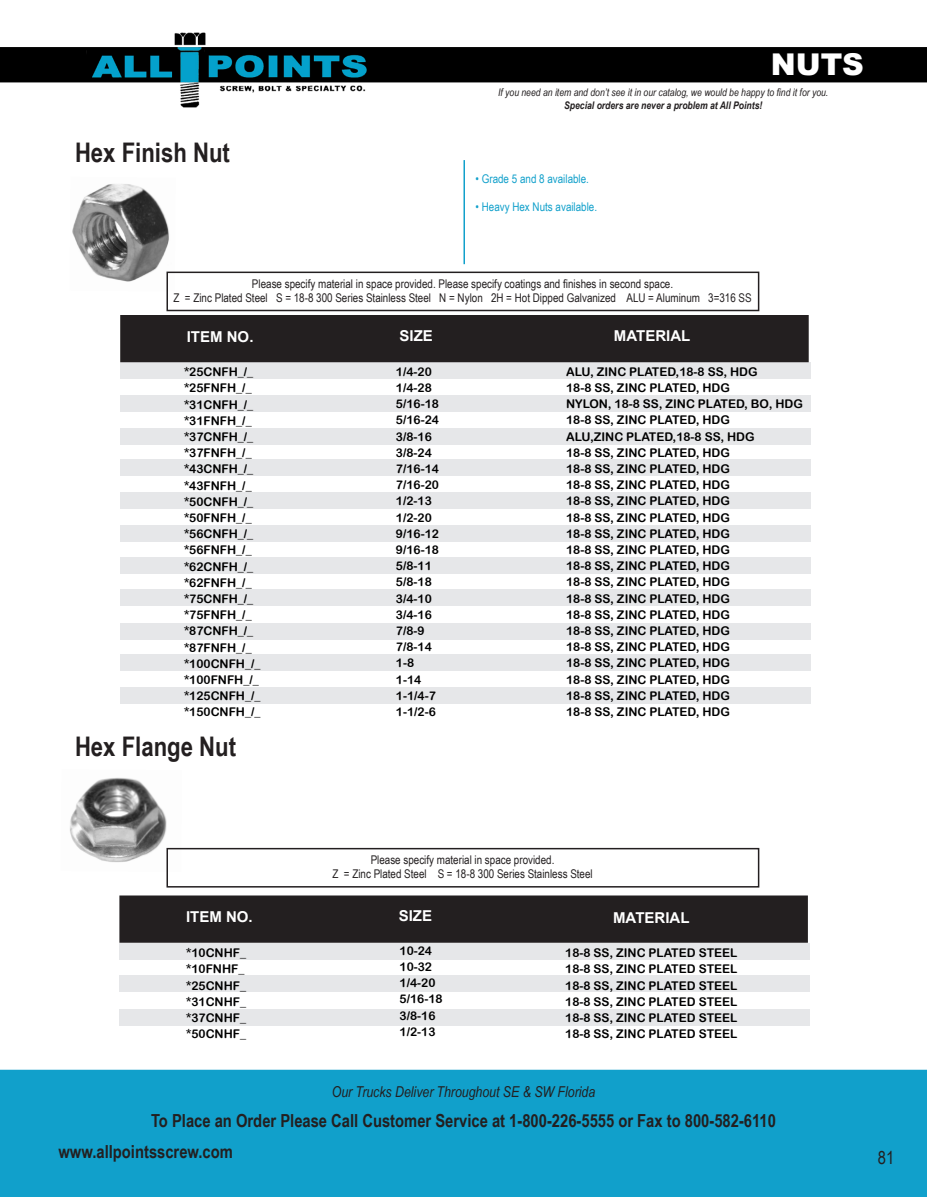
<style>
.page{position:relative;width:927px;height:1197px;background:#fff}
.page>*{position:absolute;margin:0;border:0;box-sizing:border-box;transform-origin:0 0}
.t1{font:900 30px "Arial";color:#fff}
.t2{font:700 27px "Arial Narrow";color:#231f20}
.t3{font:700 18px/31.3px "Arial Narrow";color:#231f20}
.t4{font:18px "Arial Narrow";color:#231f20}
.t5{font:italic 15px "Arial Narrow";color:#231f20}
.t6{font:700 15px "Arial";color:#fff}
.t7{font:12px "Arial Rounded MT Bold";color:#000}
.t8{font:12px "Arial Narrow";color:#231f20}
.t9{font:12px "Arial Narrow";color:#11a0cb}
.t10{font:italic 10.5px "Arial Narrow";color:#231f20}
.t11{font:italic 700 10.5px "Arial Narrow";color:#231f20}
</style>
<div class="page">
<div style="left:0;top:1070px;width:927px;height:127px;background:#11a0cb"></div>
<img style="left:0;top:32px;width:927px;height:76px">
<div style="left:120px;top:654px;width:690px;height:17px;background:#e6e7e9"></div>
<div style="left:120px;top:687px;width:690px;height:17px;background:#e6e7e9"></div>
<div style="left:120px;top:623px;width:690px;height:17px;background:#e6e7e9"></div>
<div style="left:120px;top:557px;width:690px;height:16px;background:#e6e7e9"></div>
<div style="left:120px;top:589px;width:690px;height:17px;background:#e6e7e9"></div>
<div style="left:120px;top:525px;width:690px;height:17px;background:#e6e7e9"></div>
<div style="left:120px;top:459px;width:690px;height:17px;background:#e6e7e9"></div>
<div style="left:120px;top:492px;width:690px;height:17px;background:#e6e7e9"></div>
<div style="left:120px;top:362px;width:690px;height:17px;background:#e6e7e9"></div>
<div style="left:121px;top:316px;width:687px;height:46px;background:#231f20"></div>
<div style="left:120px;top:315px;width:689px;height:47px;border:2px solid #231f20"></div>
<div style="left:120px;top:395px;width:690px;height:17px;background:#e6e7e9"></div>
<div style="left:120px;top:428px;width:690px;height:17px;background:#e6e7e9"></div>
<div style="left:119px;top:943px;width:691px;height:17px;background:#e6e7e9"></div>
<div style="left:120px;top:896px;width:687px;height:46px;background:#231f20"></div>
<div style="left:119px;top:896px;width:689px;height:47px;border:2px solid #231f20"></div>
<div style="left:119px;top:975px;width:691px;height:17px;background:#e6e7e9"></div>
<div style="left:119px;top:1009px;width:691px;height:17px;background:#e6e7e9"></div>
<img style="left:72px;top:184px;width:104px;height:98px">
<div style="left:166px;top:272px;width:593px;height:39px;border:2px solid #231f20"></div>
<hr style="left:464px;top:160px;width:1px;height:104px;background:#11a0cb">
<img style="left:70px;top:777px;width:112px;height:85px">
<div style="left:166px;top:848px;width:593px;height:40px;border:2px solid #231f20"></div>
<p class="t1" style="left:771px;top:43px;width:95px">NUTS</p>
<p class="t2" style="left:75px;top:132px;width:157px">Hex Finish Nut</p>
<p class="t10" style="left:498px;top:85px;width:332px">If you need an item and don’t see it in our catalog, we would be happy to find it for you.</p>
<p class="t11" style="left:564px;top:97px;width:200px">Special orders are never a problem at All Points!</p>
<p class="t9" style="left:476px;top:170px;width:115px">• Grade 5 and 8 available.</p>
<p class="t9" style="left:476px;top:198px;width:123px">• Heavy Hex Nuts available.</p>
<p class="t8" style="left:252px;top:275px;width:423px">Please specify material in space provided. Please specify coatings and finishes in second space.</p>
<p class="t8" style="left:173px;top:289px;width:580px">Z = Zinc Plated Steel S = 18-8 300 Series Stainless Steel N = Nylon 2H = Hot Dipped Galvanized ALU = Aluminum 3=316 SS</p>
<p class="t6" style="left:187px;top:327px;width:68px">ITEM NO.</p>
<p class="t6" style="left:400px;top:326px;width:35px">SIZE</p>
<p class="t6" style="left:614px;top:326px;width:78px">MATERIAL</p>
<p class="t7" style="left:184px;top:365px;width:71px">*25CNFH_/_</p>
<p class="t7" style="left:184px;top:381px;width:69px">*25FNFH_/_</p>
<p class="t7" style="left:184px;top:397px;width:71px">*31CNFH_/_</p>
<p class="t7" style="left:184px;top:413px;width:69px">*31FNFH_/_</p>
<p class="t7" style="left:184px;top:430px;width:71px">*37CNFH_/_</p>
<p class="t7" style="left:184px;top:446px;width:69px">*37FNFH_/_</p>
<p class="t7" style="left:184px;top:462px;width:71px">*43CNFH_/_</p>
<p class="t7" style="left:184px;top:478px;width:69px">*43FNFH_/_</p>
<p class="t7" style="left:184px;top:494px;width:71px">*50CNFH_/_</p>
<p class="t7" style="left:184px;top:511px;width:69px">*50FNFH_/_</p>
<p class="t7" style="left:184px;top:527px;width:71px">*56CNFH_/_</p>
<p class="t7" style="left:184px;top:543px;width:69px">*56FNFH_/_</p>
<p class="t7" style="left:184px;top:559px;width:71px">*62CNFH_/_</p>
<p class="t7" style="left:184px;top:575px;width:69px">*62FNFH_/_</p>
<p class="t7" style="left:184px;top:592px;width:71px">*75CNFH_/_</p>
<p class="t7" style="left:184px;top:608px;width:69px">*75FNFH_/_</p>
<p class="t7" style="left:184px;top:624px;width:71px">*87CNFH_/_</p>
<p class="t7" style="left:184px;top:640px;width:69px">*87FNFH_/_</p>
<p class="t7" style="left:184px;top:656px;width:78px">*100CNFH_/_</p>
<p class="t7" style="left:184px;top:673px;width:76px">*100FNFH_/_</p>
<p class="t7" style="left:184px;top:689px;width:78px">*125CNFH_/_</p>
<p class="t7" style="left:184px;top:705px;width:78px">*150CNFH_/_</p>
<p class="t7" style="left:396px;top:364px;width:37px">1/4-20</p>
<p class="t7" style="left:396px;top:381px;width:37px">1/4-28</p>
<p class="t7" style="left:396px;top:397px;width:45px">5/16-18</p>
<p class="t7" style="left:396px;top:413px;width:45px">5/16-24</p>
<p class="t7" style="left:396px;top:429px;width:37px">3/8-16</p>
<p class="t7" style="left:396px;top:445px;width:37px">3/8-24</p>
<p class="t7" style="left:396px;top:462px;width:45px">7/16-14</p>
<p class="t7" style="left:396px;top:478px;width:45px">7/16-20</p>
<p class="t7" style="left:396px;top:494px;width:37px">1/2-13</p>
<p class="t7" style="left:396px;top:510px;width:37px">1/2-20</p>
<p class="t7" style="left:396px;top:526px;width:45px">9/16-12</p>
<p class="t7" style="left:396px;top:543px;width:45px">9/16-18</p>
<p class="t7" style="left:396px;top:559px;width:37px">5/8-11</p>
<p class="t7" style="left:396px;top:575px;width:37px">5/8-18</p>
<p class="t7" style="left:396px;top:591px;width:37px">3/4-10</p>
<p class="t7" style="left:396px;top:607px;width:37px">3/4-16</p>
<p class="t7" style="left:396px;top:624px;width:30px">7/8-9</p>
<p class="t7" style="left:396px;top:640px;width:37px">7/8-14</p>
<p class="t7" style="left:396px;top:656px;width:20px">1-8</p>
<p class="t7" style="left:396px;top:672px;width:27px">1-14</p>
<p class="t7" style="left:396px;top:688px;width:41px">1-1/4-7</p>
<p class="t7" style="left:396px;top:705px;width:41px">1-1/2-6</p>
<p class="t7" style="left:566px;top:364px;width:193px">ALU, ZINC PLATED,18-8 SS, HDG</p>
<p class="t7" style="left:566px;top:381px;width:165px">18-8 SS, ZINC PLATED, HDG</p>
<p class="t7" style="left:566px;top:397px;width:238px">NYLON, 18-8 SS, ZINC PLATED, BO, HDG</p>
<p class="t7" style="left:566px;top:413px;width:165px">18-8 SS, ZINC PLATED, HDG</p>
<p class="t7" style="left:566px;top:429px;width:190px">ALU,ZINC PLATED,18-8 SS, HDG</p>
<p class="t7" style="left:566px;top:445px;width:165px">18-8 SS, ZINC PLATED, HDG</p>
<p class="t7" style="left:566px;top:462px;width:165px">18-8 SS, ZINC PLATED, HDG</p>
<p class="t7" style="left:566px;top:478px;width:165px">18-8 SS, ZINC PLATED, HDG</p>
<p class="t7" style="left:566px;top:494px;width:165px">18-8 SS, ZINC PLATED, HDG</p>
<p class="t7" style="left:566px;top:510px;width:165px">18-8 SS, ZINC PLATED, HDG</p>
<p class="t7" style="left:566px;top:526px;width:165px">18-8 SS, ZINC PLATED, HDG</p>
<p class="t7" style="left:566px;top:543px;width:165px">18-8 SS, ZINC PLATED, HDG</p>
<p class="t7" style="left:566px;top:559px;width:165px">18-8 SS, ZINC PLATED, HDG</p>
<p class="t7" style="left:566px;top:575px;width:165px">18-8 SS, ZINC PLATED, HDG</p>
<p class="t7" style="left:566px;top:591px;width:165px">18-8 SS, ZINC PLATED, HDG</p>
<p class="t7" style="left:566px;top:607px;width:165px">18-8 SS, ZINC PLATED, HDG</p>
<p class="t7" style="left:566px;top:624px;width:165px">18-8 SS, ZINC PLATED, HDG</p>
<p class="t7" style="left:566px;top:640px;width:165px">18-8 SS, ZINC PLATED, HDG</p>
<p class="t7" style="left:566px;top:656px;width:165px">18-8 SS, ZINC PLATED, HDG</p>
<p class="t7" style="left:566px;top:672px;width:165px">18-8 SS, ZINC PLATED, HDG</p>
<p class="t7" style="left:566px;top:688px;width:165px">18-8 SS, ZINC PLATED, HDG</p>
<p class="t7" style="left:566px;top:705px;width:165px">18-8 SS, ZINC PLATED, HDG</p>
<p class="t2" style="left:75px;top:726px;width:163px">Hex Flange Nut</p>
<p class="t8" style="left:371px;top:851px;width:185px">Please specify material in space provided.</p>
<p class="t8" style="left:332px;top:865px;width:262px">Z = Zinc Plated Steel S = 18-8 300 Series Stainless Steel</p>
<p class="t6" style="left:186px;top:907px;width:68px">ITEM NO.</p>
<p class="t6" style="left:399px;top:906px;width:35px">SIZE</p>
<p class="t6" style="left:613px;top:908px;width:78px">MATERIAL</p>
<p class="t7" style="left:186px;top:946px;width:61px">*10CNHF_</p>
<p class="t7" style="left:186px;top:962px;width:60px">*10FNHF_</p>
<p class="t7" style="left:186px;top:978px;width:61px">*25CNHF_</p>
<p class="t7" style="left:186px;top:994px;width:61px">*31CNHF_</p>
<p class="t7" style="left:186px;top:1011px;width:61px">*37CNHF_</p>
<p class="t7" style="left:186px;top:1027px;width:61px">*50CNHF_</p>
<p class="t7" style="left:400px;top:943px;width:34px">10-24</p>
<p class="t7" style="left:400px;top:960px;width:34px">10-32</p>
<p class="t7" style="left:400px;top:976px;width:37px">1/4-20</p>
<p class="t7" style="left:400px;top:992px;width:45px">5/16-18</p>
<p class="t7" style="left:400px;top:1008px;width:37px">3/8-16</p>
<p class="t7" style="left:400px;top:1024px;width:37px">1/2-13</p>
<p class="t7" style="left:565px;top:946px;width:174px">18-8 SS, ZINC PLATED STEEL</p>
<p class="t7" style="left:565px;top:962px;width:174px">18-8 SS, ZINC PLATED STEEL</p>
<p class="t7" style="left:565px;top:978px;width:174px">18-8 SS, ZINC PLATED STEEL</p>
<p class="t7" style="left:565px;top:995px;width:174px">18-8 SS, ZINC PLATED STEEL</p>
<p class="t7" style="left:565px;top:1011px;width:174px">18-8 SS, ZINC PLATED STEEL</p>
<p class="t7" style="left:565px;top:1027px;width:174px">18-8 SS, ZINC PLATED STEEL</p>
<p class="t5" style="left:332px;top:1081px;width:265px">Our Trucks Deliver Throughout SE &amp; SW Florida</p>
<h3 class="t3" style="left:58px;top:1104px;width:719px;text-indent:93px">To Place an Order Please Call Customer Service at 1-800-226-5555 or Fax to 800-582-6110 www.allpointsscrew.com</h3>
<p class="t4" style="left:878px;top:1144px;width:18px">81</p>
</div>
